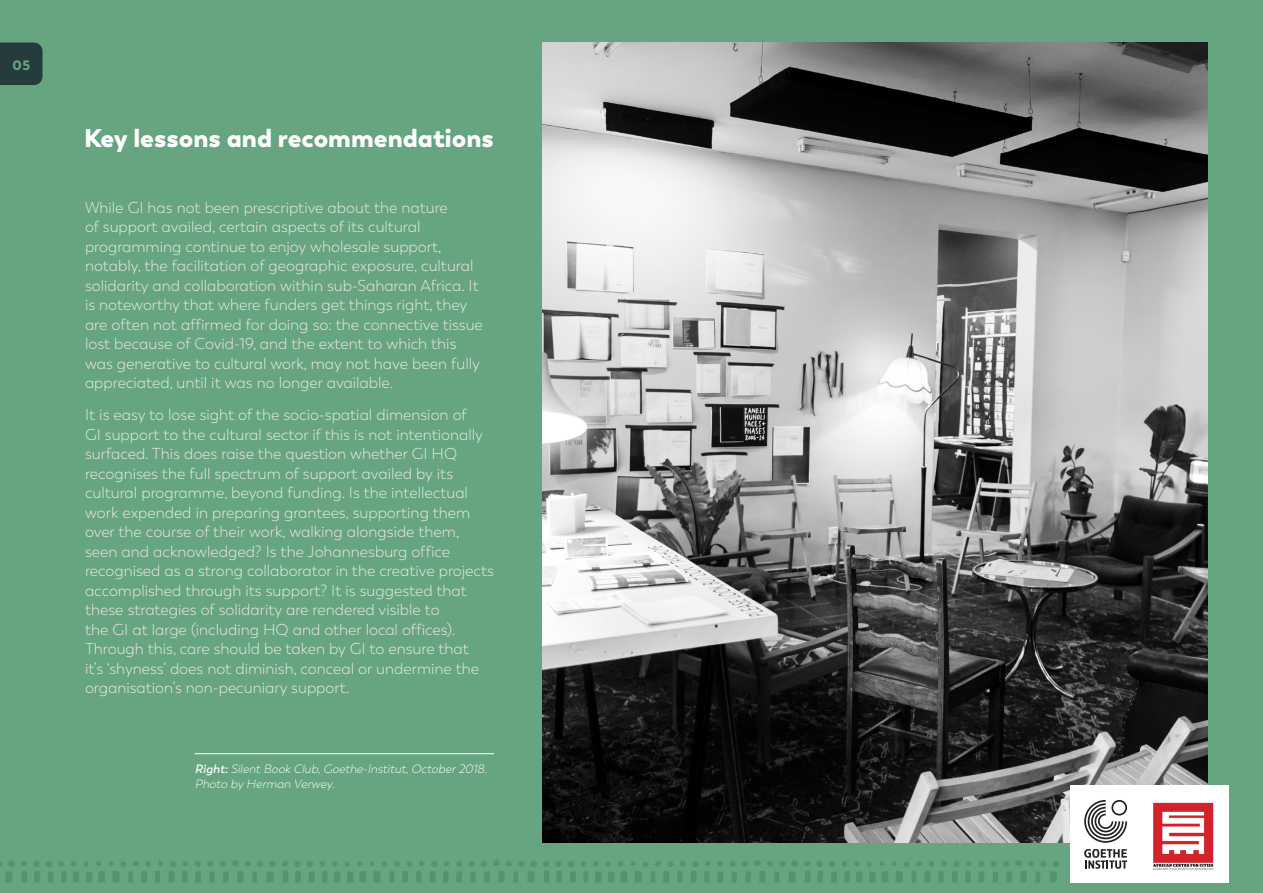
<style>
.page{position:relative;width:1263px;height:893px;background:#66a580}
.page>*{position:absolute;margin:0;border:0;box-sizing:border-box;transform-origin:0 0}
.Subheading{font:900 25.5px "Boston";color:#fff}
.Body_text{font:300 15.75px/19.5px "Boston";color:#efece7}
.t1{font:900 13.5px "Boston";color:#66a580}
.t2{font:italic 300 12px/15px "Boston";color:#fff}
.s1{font-weight:600}
</style>
<div class="page">
<svg style="left:0;top:860px;width:15px;height:22px"></svg>
<svg style="left:21px;top:860px;width:167px;height:22px"></svg>
<svg style="left:195px;top:861px;width:6px;height:21px"></svg>
<svg style="left:207px;top:860px;width:69px;height:22px"></svg>
<svg style="left:282px;top:860px;width:167px;height:22px"></svg>
<svg style="left:456px;top:861px;width:6px;height:21px"></svg>
<svg style="left:469px;top:860px;width:68px;height:22px"></svg>
<svg style="left:543px;top:860px;width:167px;height:22px"></svg>
<svg style="left:717px;top:861px;width:6px;height:21px"></svg>
<svg style="left:730px;top:860px;width:68px;height:22px"></svg>
<svg style="left:804px;top:860px;width:168px;height:22px"></svg>
<svg style="left:978px;top:861px;width:6px;height:21px"></svg>
<svg style="left:991px;top:860px;width:68px;height:22px"></svg>
<hr style="left:195px;top:753px;width:299px;height:1px;background:#fff">
<div style="left:0;top:43px;width:43px;height:42px;background:#263c3c"></div>
<img style="left:542px;top:43px;width:666px;height:799px">
<div style="left:1071px;top:785px;width:158px;height:97px;background:#fff"></div>
<svg style="left:1084px;top:800px;width:43px;height:43px"></svg>
<svg style="left:1084px;top:849px;width:43px;height:20px"></svg>
<img style="left:1153px;top:802px;width:61px;height:69px">
<p class="t1" style="left:12px;top:56px;width:19px">05</p>
<p class="Subheading" style="left:84px;top:122px;width:411px">Key lessons and recommendations</p>
<p class="Body_text" style="left:85px;top:198px;width:399px">While GI has not been prescriptive about the nature<br>of support availed, certain aspects of its cultural programming continue to enjoy wholesale support, notably, the facilitation of geographic exposure, cultural solidarity and collaboration within sub-Saharan Africa. It is noteworthy that where funders get things right, they are often not affirmed for doing so: the connective tissue lost because of Covid-19, and the extent to which this was generative to cultural work, may not have been fully appreciated, until it was no longer available.</p>
<p class="Body_text" style="left:85px;top:405px;width:410px">It is easy to lose sight of the socio-spatial dimension of<br>GI support to the cultural sector if this is not intentionally surfaced. This does raise the question whether GI HQ recognises the full spectrum of support availed by its cultural programme, beyond funding. Is the intellectual work expended in preparing grantees, supporting them over the course of their work, walking alongside them, seen and acknowledged? Is the Johannesburg office recognised as a strong collaborator in the creative projects accomplished through its support? It is suggested that these strategies of solidarity are rendered visible to<br>the GI at large (including HQ and other local offices).<br>Through this, care should be taken by GI to ensure that<br>it’s ‘shyness’ does not diminish, conceal or undermine the organisation’s non-pecuniary support.</p>
<p class="t2" style="left:195px;top:761px;width:296px"><span class="s1">Right:</span>Silent Book Club,Goethe-Institut,October2018.<br>Photo by Herman Verwey.</p>
</div>
